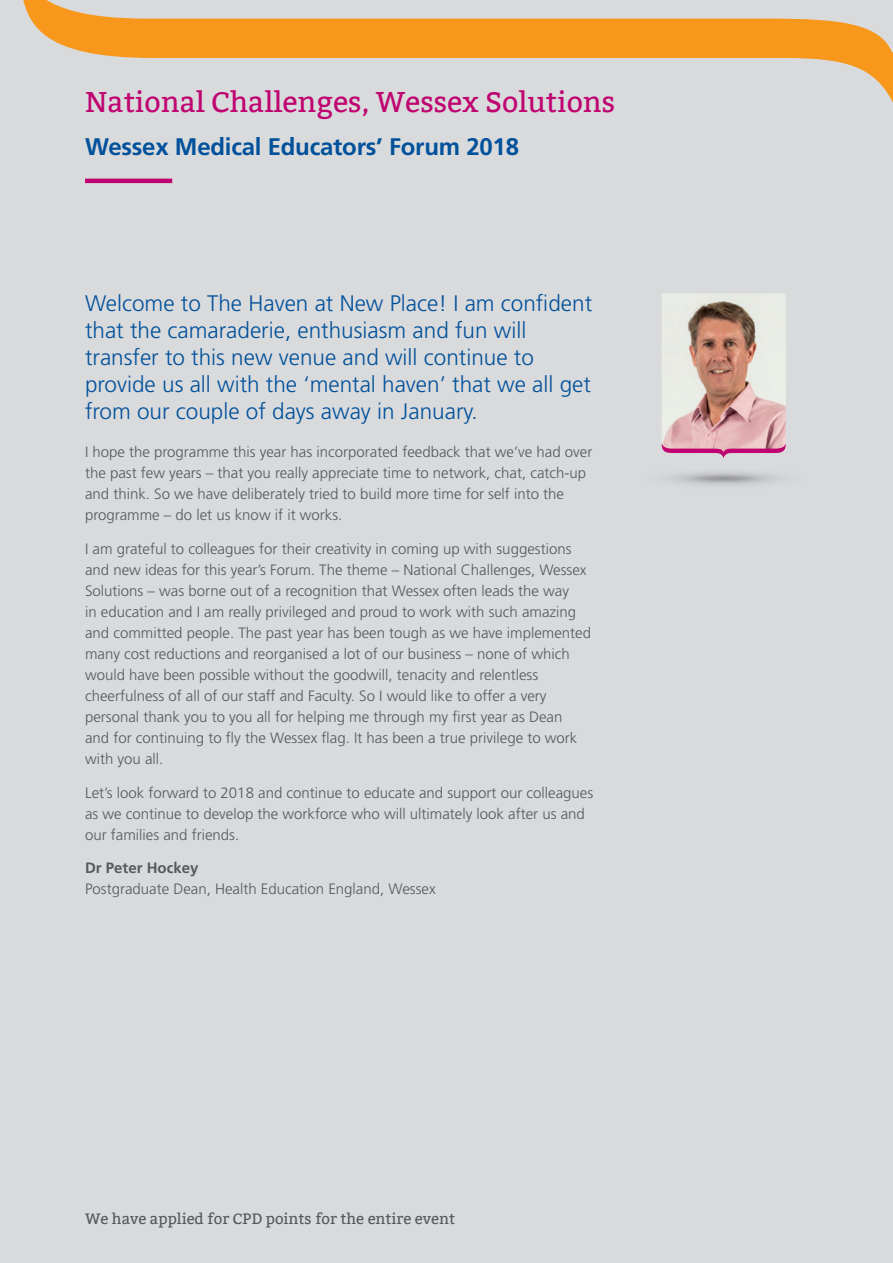
<style>
.page{position:relative;width:893px;height:1263px;background:#d9dadc}
.page>*{position:absolute;margin:0;border:0;box-sizing:border-box;transform-origin:0 0}
.Intro{font:28.5px "Bitter";color:#bf0471}
.Page_header_light{font:700 24px "Frutiger";letter-spacing:-.01em;color:#01519b}
.Intro-2{font:300 22.5px/27px "Frutiger";color:#01519b}
.Intro-3{font:300 15px/21px "Frutiger";color:#57585a}
.t1{font:15px "Bitter";color:#57585a}
.s1{font-weight:700}
</style>
<div class="page">
<svg style="left:23px;top:0;width:870px;height:103px"></svg>
<img style="left:662px;top:293px;width:124px;height:150px">
<svg style="left:662px;top:443px;width:124px;height:15px"></svg>
<hr style="left:85px;top:179px;width:87px;height:4px;background:#bf0471">
<p class="Intro" style="left:85px;top:85px;width:532px">National Challenges, Wessex Solutions</p>
<p class="Page_header_light" style="left:85px;top:132px;width:435px">Wessex Medical Educators’ Forum 2018</p>
<p class="Intro-2" style="left:85px;top:290px;width:509px">Welcome to The Haven at New Place! I am confident that the camaraderie, enthusiasm and fun will transfer to this new venue and will continue to provide us all with the ‘mental haven’ that we all get from our couple of days away in January.</p>
<p class="Intro-3" style="left:85px;top:441px;width:509px">I hope the programme this year has incorporated feedback that we’ve had over the past few years – that you really appreciate time to network, chat, catch-up and think. So we have deliberately tried to build more time for self into the programme – do let us know if it works.</p>
<p class="Intro-3" style="left:85px;top:538px;width:507px">I am grateful to colleagues for their creativity in coming up with suggestions and new ideas for this year’s Forum. The theme – National Challenges, Wessex Solutions – was borne out of a recognition that Wessex often leads the way<br>in education and I am really privileged and proud to work with such amazing and committed people. The past year has been tough as we have implemented many cost reductions and reorganised a lot of our business – none of which would have been possible without the goodwill, tenacity and relentless cheerfulness of all of our staff and Faculty. So I would like to offer a very personal thank you to you all for helping me through my first year as Dean<br>and for continuing to fly the Wessex flag. It has been a true privilege to work with you all.</p>
<p class="Intro-3" style="left:85px;top:782px;width:510px">Let’s look forward to 2018 and continue to educate and support our colleagues as we continue to develop the workforce who will ultimately look after us and our families and friends.</p>
<p class="Intro-3" style="left:85px;top:858px;width:352px"><span class="s1">Dr Peter Hockey<br></span>Postgraduate Dean, Health Education England, Wessex</p>
<p class="t1" style="left:85px;top:1210px;width:372px">We have applied for CPD points for the entire event</p>
</div>
